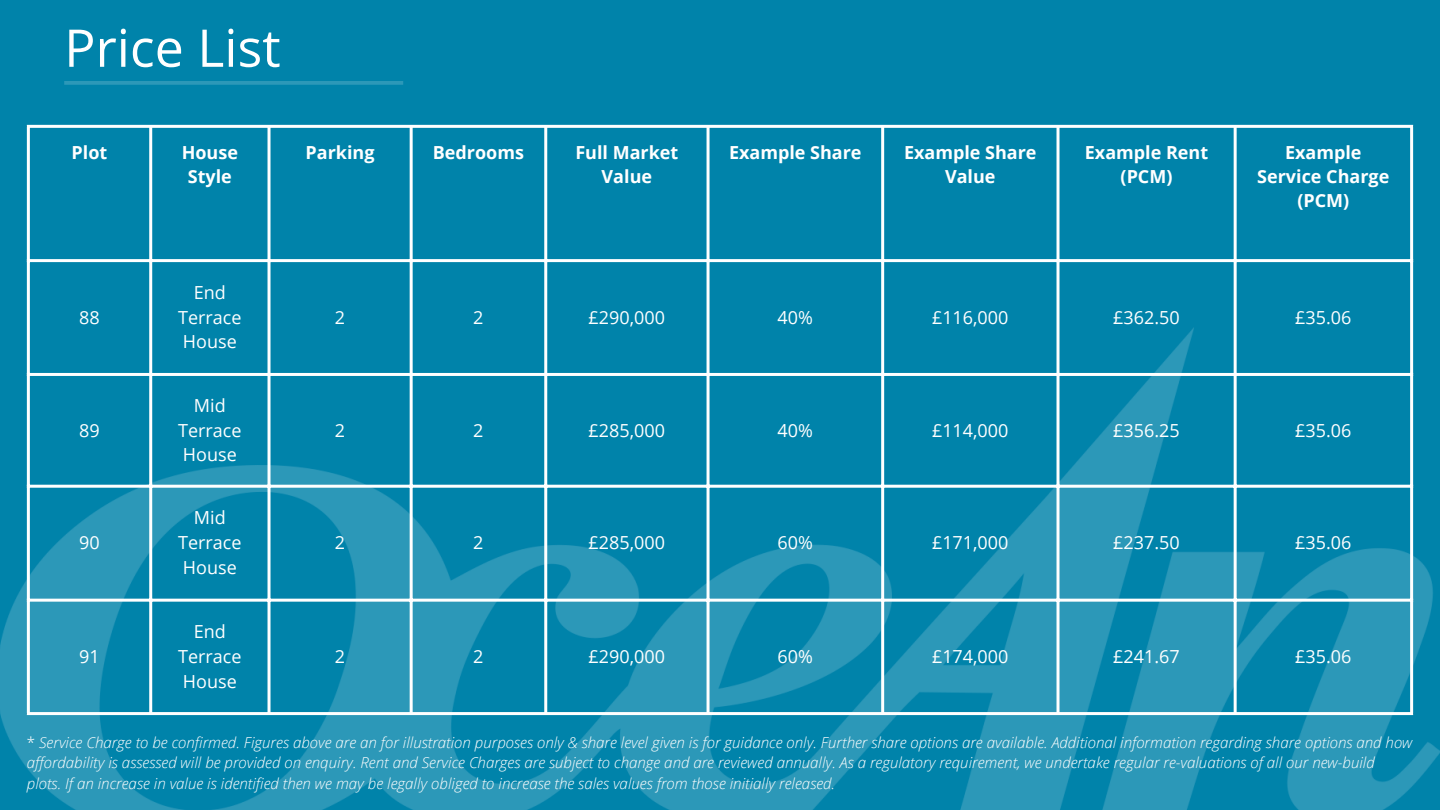
<style>
.page{position:relative;width:1440px;height:810px;background:#0083aa}
.page>*{position:absolute;margin:0;border:0;box-sizing:border-box;transform-origin:0 0}
.t1{font:52px "Open Sans";color:#fff}
.t2{font:18px/24.8px "Open Sans";color:#fff;text-align:center}
.t3{font:700 18px/24px "Open Sans";color:#fff;text-align:center}
.t4{font:italic 300 15.1px/20.2px "Open Sans";color:#fff}
.s1{font-style:normal}
</style>
<div class="page">
<hr style="left:64px;top:81px;width:339px;height:4px;background:#2c98b8">
<img style="left:0;top:322px;width:1440px;height:488px">
<hr style="left:27px;top:128px;width:3px;height:584px;background:#fff">
<hr style="left:149px;top:128px;width:3px;height:584px;background:#fff">
<hr style="left:268px;top:128px;width:3px;height:584px;background:#fff">
<hr style="left:410px;top:128px;width:3px;height:584px;background:#fff">
<hr style="left:544px;top:128px;width:3px;height:584px;background:#fff">
<hr style="left:707px;top:128px;width:3px;height:584px;background:#fff">
<hr style="left:881px;top:128px;width:3px;height:584px;background:#fff">
<hr style="left:1057px;top:128px;width:3px;height:584px;background:#fff">
<hr style="left:1234px;top:128px;width:3px;height:584px;background:#fff">
<hr style="left:1410px;top:128px;width:3px;height:584px;background:#fff">
<hr style="left:27px;top:125px;width:1386px;height:3px;background:#fff">
<hr style="left:27px;top:259px;width:1386px;height:3px;background:#fff">
<hr style="left:27px;top:373px;width:1386px;height:3px;background:#fff">
<hr style="left:27px;top:485px;width:1386px;height:3px;background:#fff">
<hr style="left:27px;top:599px;width:1386px;height:3px;background:#fff">
<hr style="left:27px;top:712px;width:1386px;height:3px;background:#fff">
<h1 class="t1" style="left:64px;top:11px;width:218px">Price List</h1>
<p class="t3" style="left:72px;top:140px;width:37px">Plot</p>
<p class="t3" style="left:182px;top:140px;width:58px">House<br>Style</p>
<p class="t3" style="left:306px;top:140px;width:70px">Parking</p>
<p class="t3" style="left:433px;top:140px;width:93px">Bedrooms</p>
<p class="t3" style="left:575px;top:140px;width:104px">Full Market<br>Value</p>
<p class="t3" style="left:729px;top:140px;width:134px">Example Share</p>
<p class="t3" style="left:904px;top:140px;width:134px">Example Share<br>Value</p>
<p class="t3" style="left:1085px;top:140px;width:125px">Example Rent (PCM)</p>
<p class="t3" style="left:1257px;top:140px;width:134px">Example<br>Service Charge (PCM)</p>
<p class="t2" style="left:79px;top:304px;width:22px">88</p>
<p class="t2" style="left:178px;top:279px;width:65px">End<br>Terrace<br>House</p>
<p class="t2" style="left:335px;top:304px;width:12px">2</p>
<p class="t2" style="left:473px;top:304px;width:12px">2</p>
<p class="t2" style="left:589px;top:304px;width:78px">£290,000</p>
<p class="t2" style="left:778px;top:304px;width:37px">40%</p>
<p class="t2" style="left:932px;top:304px;width:78px">£116,000</p>
<p class="t2" style="left:1113px;top:304px;width:68px">£362.50</p>
<p class="t2" style="left:1295px;top:304px;width:58px">£35.06</p>
<p class="t2" style="left:79px;top:417px;width:22px">89</p>
<p class="t2" style="left:178px;top:393px;width:65px">Mid<br>Terrace<br>House</p>
<p class="t2" style="left:335px;top:417px;width:12px">2</p>
<p class="t2" style="left:473px;top:417px;width:12px">2</p>
<p class="t2" style="left:589px;top:417px;width:78px">£285,000</p>
<p class="t2" style="left:778px;top:417px;width:37px">40%</p>
<p class="t2" style="left:932px;top:417px;width:78px">£114,000</p>
<p class="t2" style="left:1113px;top:417px;width:68px">£356.25</p>
<p class="t2" style="left:1295px;top:417px;width:58px">£35.06</p>
<p class="t2" style="left:79px;top:530px;width:22px">90</p>
<p class="t2" style="left:178px;top:505px;width:65px">Mid<br>Terrace<br>House</p>
<p class="t2" style="left:335px;top:530px;width:12px">2</p>
<p class="t2" style="left:473px;top:530px;width:12px">2</p>
<p class="t2" style="left:589px;top:530px;width:78px">£285,000</p>
<p class="t2" style="left:778px;top:530px;width:37px">60%</p>
<p class="t2" style="left:932px;top:530px;width:78px">£171,000</p>
<p class="t2" style="left:1113px;top:530px;width:68px">£237.50</p>
<p class="t2" style="left:1295px;top:530px;width:58px">£35.06</p>
<p class="t2" style="left:79px;top:644px;width:22px">91</p>
<p class="t2" style="left:178px;top:619px;width:65px">End<br>Terrace<br>House</p>
<p class="t2" style="left:335px;top:644px;width:12px">2</p>
<p class="t2" style="left:473px;top:644px;width:12px">2</p>
<p class="t2" style="left:589px;top:644px;width:78px">£290,000</p>
<p class="t2" style="left:778px;top:644px;width:37px">60%</p>
<p class="t2" style="left:932px;top:644px;width:78px">£174,000</p>
<p class="t2" style="left:1113px;top:644px;width:68px">£241.67</p>
<p class="t2" style="left:1295px;top:644px;width:58px">£35.06</p>
<p class="t4" style="left:27px;top:732px;width:1387px"><span class="s1">*</span> Service Charge to be confirmed. Figures above are an for illustration purposes only &amp; share level given is for guidance only. Further share options are available. Additional information regarding share options and how affordability is assessed will be provided on enquiry. Rent and Service Charges are subject to change and are reviewed annually. As a regulatory requirement, we undertake regular re-valuations of all our new-build plots. If an increase in value is identified then we may be legally obliged to increase the sales values from those initially released.</p>
</div>
